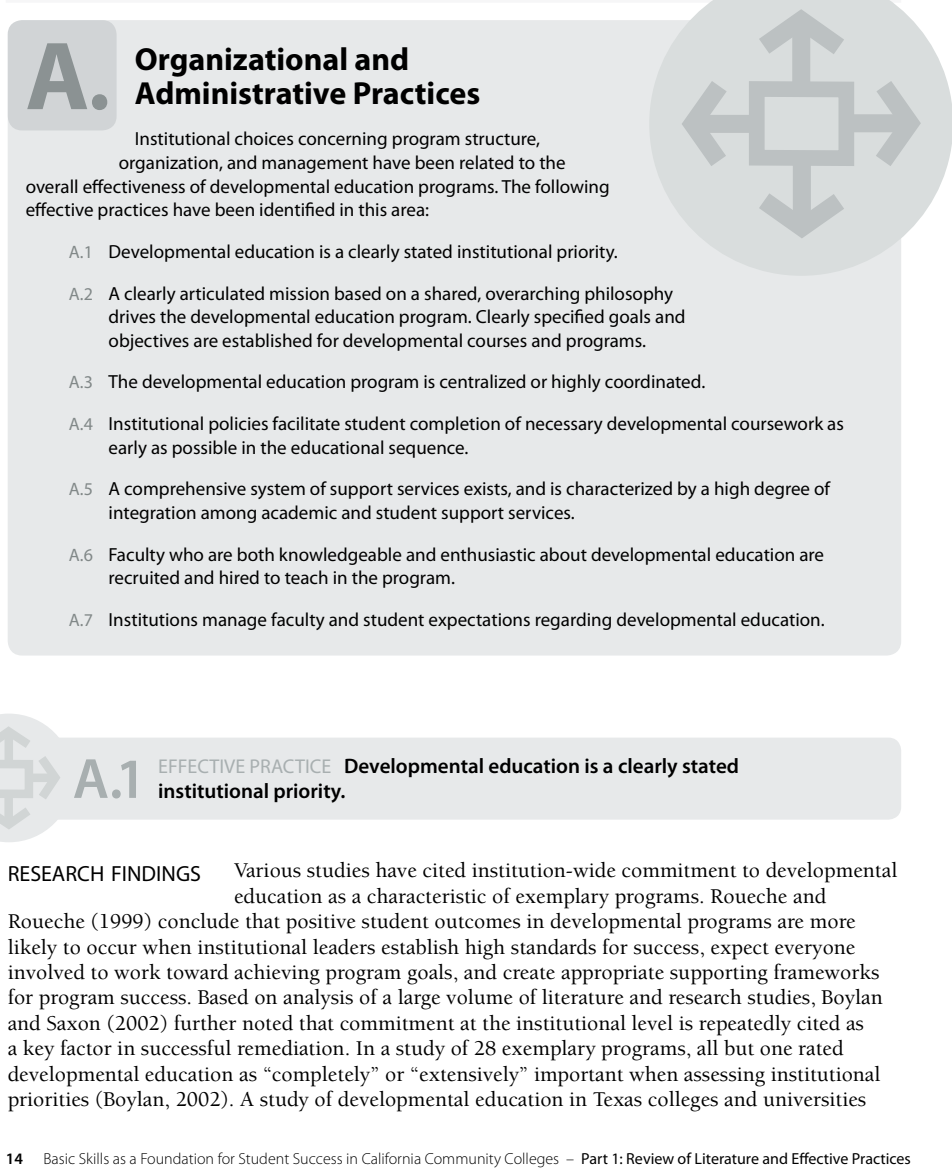
<style>
.page{position:relative;width:952px;height:1176px;background:#fff}
.page>*{position:absolute;margin:0;border:0;box-sizing:border-box;transform-origin:0 0}
.t1{font:700 97.6px "Myriad Pro";color:#8b9293}
.t2{font:600 57px "Myriad Pro";color:#a8afb0}
.t3{font:700 32px/34px "Myriad Pro";color:#000}
.t4{font:22px "Myriad Pro";color:#000}
.t5{font:500 21.6px "Berkeley";color:#000}
.t6{font:600 21px/25px "Myriad Pro";color:#000}
.t7{font:19px/41.6px "Myriad Pro";color:#000}
.t8{font:300 16px "Myriad Pro";color:#000}
.t9{font:600 16px "Myriad Pro";color:#000}
.s1{font-size:85.6px}
.s2{font-size:18px;color:#818888}
.s3{font-weight:400;font-size:20px;color:#a8afb0}
.s4{font-weight:400}
</style>
<div class="page">
<div style="left:8px;top:20px;width:892px;height:635px;background:#e7e9ea;border-radius:14px"></div>
<svg style="left:716px;top:45px;width:235px;height:231px;fill:#d9dddd"></svg>
<svg style="left:7px;top:0;width:924px;height:249px"></svg>
<div style="left:73px;top:738px;width:827px;height:81px;background:#e7e9ea"></div>
<svg style="left:0;top:714px;width:73px;height:128px;background:#e5e7e8"></svg>
<h1 class="t1" style="left:26px;top:13px;width:86px">A<span class="s1">.</span></h1>
<h3 class="t3" style="left:135px;top:41px;width:347px">Organizational and<br>Administrative Practices</h3>
<p class="t7" style="left:135px;top:118px;width:407px">Institutional choices concerning program structure,</p>
<p class="t7" style="left:119px;top:141px;width:448px">organization, and management have been related to the</p>
<p class="t7" style="left:26px;top:165px;width:585px">overall effectiveness of developmental education programs. The following</p>
<p class="t7" style="left:26px;top:189px;width:405px">effective practices have been identified in this area:</p>
<p class="t7" style="left:69px;top:230px;width:605px"><span class="s2">A.1</span> Developmental education is a clearly stated institutional priority.<br><span class="s2">A.2</span> A clearly articulated mission based on a shared, overarching philosophy</p>
<p class="t7" style="left:108px;top:304px;width:578px;line-height:23.6px">drives the developmental education program. Clearly specified goals and objectives are established for developmental courses and programs.</p>
<p class="t7" style="left:69px;top:361px;width:776px"><span class="s2">A.3</span> The developmental education program is centralized or highly coordinated.<br><span class="s2">A.4</span> Institutional policies facilitate student completion of necessary developmental coursework as</p>
<p class="t7" style="left:69px;top:426px;width:762px;text-indent:40px">early as possible in the educational sequence.<br><span class="s2">A.5</span> A comprehensive system of support services exists, and is characterized by a high degree of</p>
<p class="t7" style="left:69px;top:491px;width:756px;text-indent:40px">integration among academic and student support services.<br><span class="s2">A.6</span> Faculty who are both knowledgeable and enthusiastic about developmental education are</p>
<p class="t7" style="left:69px;top:556px;width:757px;text-indent:40px">recruited and hired to teach in the program.<br><span class="s2">A.7</span> Institutions manage faculty and student expectations regarding developmental education.</p>
<h2 class="t2" style="left:73px;top:742px;width:75px">A.1</h2>
<p class="t6" style="left:158px;top:752px;width:582px"><span class="s3">EFFECTIVE PRACTICE</span> Developmental education is a clearly stated institutional priority.</p>
<p class="t4" style="left:8px;top:859px;width:195px">RESEARCH FINDINGS</p>
<p class="t5" style="left:234px;top:859px;width:664px">Various studies have cited institution-wide commitment to developmental</p>
<p class="t5" style="left:234px;top:884px;width:593px">education as a characteristic of exemplary programs. Roueche and</p>
<p class="t5" style="left:8px;top:909px;width:849px">Roueche (1999) conclude that positive student outcomes in developmental programs are more</p>
<p class="t5" style="left:8px;top:935px;width:849px">likely to occur when institutional leaders establish high standards for success, expect everyone</p>
<p class="t5" style="left:8px;top:960px;width:873px">involved to work toward achieving program goals, and create appropriate supporting frameworks</p>
<p class="t5" style="left:8px;top:986px;width:876px">for program success. Based on analysis of a large volume of literature and research studies, Boylan</p>
<p class="t5" style="left:8px;top:1011px;width:857px">and Saxon (2002) further noted that commitment at the institutional level is repeatedly cited as</p>
<p class="t5" style="left:8px;top:1036px;width:837px">a key factor in successful remediation. In a study of 28 exemplary programs, all but one rated</p>
<p class="t5" style="left:8px;top:1062px;width:874px">developmental education as “completely” or “extensively” important when assessing institutional</p>
<p class="t5" style="left:8px;top:1087px;width:860px">priorities (Boylan, 2002). A study of developmental education in Texas colleges and universities</p>
<p class="t9" style="left:6px;top:1148px;width:19px">14</p>
<p class="t8" style="left:43px;top:1149px;width:868px">Basic Skills as a Foundation for Student Success in California Community Colleges – <span class="s4">Part 1: Review of Literature and Effective Practices</span></p>
</div>
